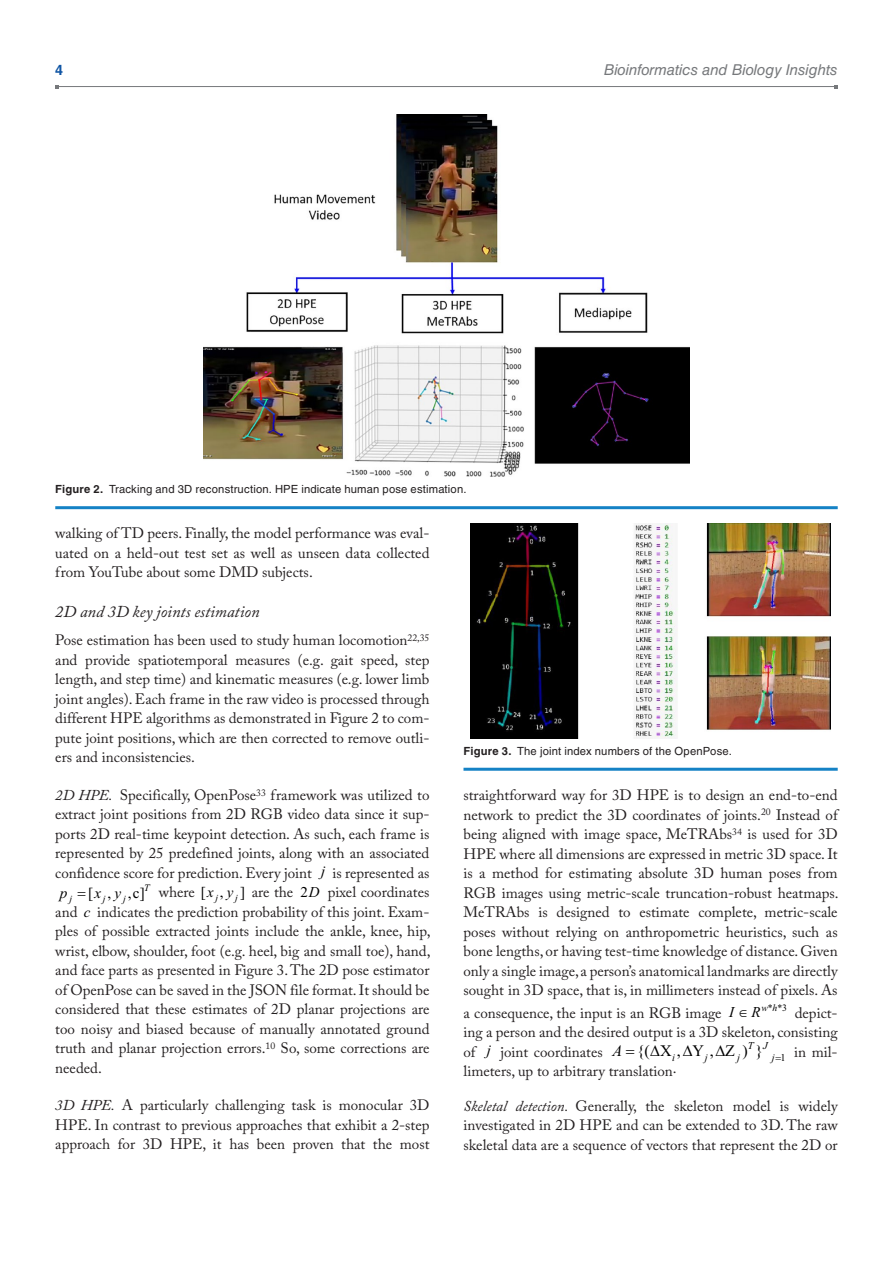
<style>
.page{position:relative;width:893px;height:1263px;background:#fff}
.page>*{position:absolute;margin:0;border:0;box-sizing:border-box;transform-origin:0 0}
.t1{font:italic 16.5px "Adobe Caslon Pro";color:#231f20}
.t2{font:16.05px "Times New Roman";color:#000}
.t3{font:15.3px "Times New Roman";color:#000}
.t4{font:italic 15.3px "Times New Roman";color:#000}
.t5{font:15px/19.5px "Adobe Caslon Pro";color:#231f20;text-align:justify}
.t6{font:italic 15px "Helvetica LT Std";letter-spacing:-.005em;color:#76787b}
.t7{font:italic 15px "Times New Roman";color:#000}
.t8{font:700 14.25px "Helvetica LT Std";color:#1055a4}
.t9{font:11.25px "Helvetica LT Std";letter-spacing:.015em;color:#231f20}
.t10{font:italic 10.5px "Times New Roman";color:#000}
.t11{font:italic 9.9px "Times New Roman";color:#000}
.t12{font:italic 9.75px "Times New Roman";color:#000}
.t13{font:9.75px "Times New Roman";color:#000}
.s1{font-weight:700}
.s2{font-style:italic}
.s3{font-family:"Times New Roman";font-style:italic;color:#000}
.s4{font-family:"Times New Roman";color:#000}
.s5{font-style:normal}
.s6{font-family:"Times New Roman";font-style:italic;font-size:16.05px;color:#000}
.s7{font-family:"Times New Roman";font-size:16.05px;color:#000}
</style>
<div class="page">
<hr style="left:57px;top:86px;width:779px;height:1px;background:#76787b">
<hr style="left:55px;top:506px;width:783px;height:3px;background:#1582c5">
<img style="left:203px;top:115px;width:486px;height:362px">
<hr style="left:463px;top:768px;width:375px;height:3px;background:#1582c5">
<img style="left:471px;top:524px;width:359px;height:214px">
<p class="t8" style="left:55px;top:61px;width:9px">4</p>
<p class="t6" style="left:604px;top:61px;width:235px">Bioinformatics and Biology Insights</p>
<p class="t9" style="left:55px;top:483px;width:413px"><span class="s1">Figure 2.</span> Tracking and 3D reconstruction. HPE indicate human pose estimation.</p>
<p class="t5" style="left:55px;top:523px;width:376px">walking of TD peers. Finally, the model performance was eval&shy;uated on a held-out test set as well as unseen data collected from YouTube about some DMD subjects.</p>
<p class="t1" style="left:55px;top:601px;width:206px">2D and 3D key joints estimation</p>
<p class="t5" style="left:55px;top:630px;width:376px">Pose estimation has been used to study human locomotion<sup>22,35 </sup>and provide spatiotemporal measures (e.g. gait speed, step length, and step time) and kinematic measures (e.g. lower limb joint angles). Each frame in the raw video is processed through different HPE algorithms as demonstrated in Figure 2 to com&shy;pute joint positions, which are then corrected to remove outli&shy;ers and inconsistencies.</p>
<p class="t5" style="left:55px;top:785px;width:376px"><span class="s2">2D HPE.</span> Specifically, OpenPose<sup>33</sup> framework was utilized to extract joint positions from 2D RGB video data since it sup&shy;ports 2D real-time keypoint detection. As such, each frame is represented by 25 predefined joints, along with an associated confidence score for prediction. Every joint <span class="s3">j</span> is represented as</p>
<p class="t4" style="left:60px;top:884px;width:9px">p</p>
<p class="t4" style="left:95px;top:884px;width:28px">x y</p>
<p class="t11" style="left:144px;top:882px;width:7px">T</p>
<p class="t5" style="left:55px;top:882px;width:377px;text-indent:180px"><sub>j</sub> are the <span class="s4">2</span><span class="s3">D</span> pixel coordinates and <span class="s3">c</span> indicates the prediction probability of this joint. Exam&shy;ples of possible extracted joints include the ankle, knee, hip, wrist, elbow, shoulder, foot (e.g. heel, big and small toe), hand, and face parts as presented in Figure 3. The 2D pose estimator of OpenPose can be saved in the JSON file format. It should be considered that these estimates of 2D planar projections are too noisy and biased because of manually annotated ground truth and planar projection errors.<sup>10</sup> So, some corrections are needed.</p>
<p class="t5" style="left:55px;top:1095px;width:376px"><span class="s2">3D HPE.</span> A particularly challenging task is monocular 3D HPE. In contrast to previous approaches that exhibit a 2-step approach for 3D HPE, it has been proven that the most</p>
<p class="t3" style="left:88px;top:884px;width:58px">[ , ,]c</p>
<p class="t5" style="left:159px;top:882px;width:66px">where <span class="s4">[ ,</span></p>
<p class="t7" style="left:207px;top:884px;width:39px">x y<span class="s5">]</span></p>
<p class="t12" style="left:215px;top:892px;width:4px">j</p>
<p class="t11" style="left:69px;top:893px;width:4px">j</p>
<p class="t11" style="left:103px;top:893px;width:4px">j</p>
<p class="t11" style="left:123px;top:893px;width:4px">j</p>
<p class="t9" style="left:463px;top:744px;width:270px"><span class="s1">Figure 3.</span> The joint index numbers of the OpenPose.</p>
<p class="t5" style="left:463px;top:785px;width:377px">straightforward way for 3D HPE is to design an end-to-end network to predict the 3D coordinates of joints.<sup>20</sup> Instead of being aligned with image space, MeTRAbs<sup>34</sup> is used for 3D HPE where all dimensions are expressed in metric 3D space. It is a method for estimating absolute 3D human poses from RGB images using metric-scale truncation-robust heatmaps.<br>MeTRAbs is designed to estimate complete, metric-scale poses without relying on anthropometric heuristics, such as bone lengths, or having test-time knowledge of distance. Given only a single image, a person’s anatomical landmarks are directly sought in 3D space, that is, in millimeters instead of pixels. As</p>
<p class="t5" style="left:463px;top:1002px;width:298px">a consequence, the input is an RGB image <span class="s3">I R</span></p>
<p class="t12" style="left:761px;top:1002px;width:18px">w h</p>
<p class="t13" style="left:768px;top:1002px;width:21px">* *3</p>
<p class="t5" style="left:463px;top:1002px;width:376px;text-indent:331px">depict&shy;ing a person and the desired output is a 3D skeleton, consisting of <span class="s3">j</span> joint coordinates <span class="s6">A</span></p>
<p class="t10" style="left:748px;top:1040px;width:22px">T J</p>
<p class="t2" style="left:637px;top:1042px;width:100px">{(∆X ,∆Y ,∆Z</p>
<p class="t2" style="left:742px;top:1042px;width:7px">)</p>
<p class="t5" style="left:756px;top:1041px;width:84px"><span class="s7">}</span> <sub>1</sub> in mil-</p>
<p class="t5" style="left:463px;top:1061px;width:215px">limeters, up to arbitrary translation.</p>
<p class="t5" style="left:463px;top:1095px;width:376px"><span class="s2">Skeletal detection.</span> Generally, the skeleton model is widely investigated in 2D HPE and can be extended to 3D. The raw skeletal data are a sequence of vectors that represent the 2D or</p>
<p class="t10" style="left:672px;top:1051px;width:4px">i</p>
<p class="t10" style="left:705px;top:1051px;width:4px">j</p>
<p class="t10" style="left:737px;top:1051px;width:4px">j</p>
<p class="t10" style="left:772px;top:1051px;width:4px">j</p>
</div>
